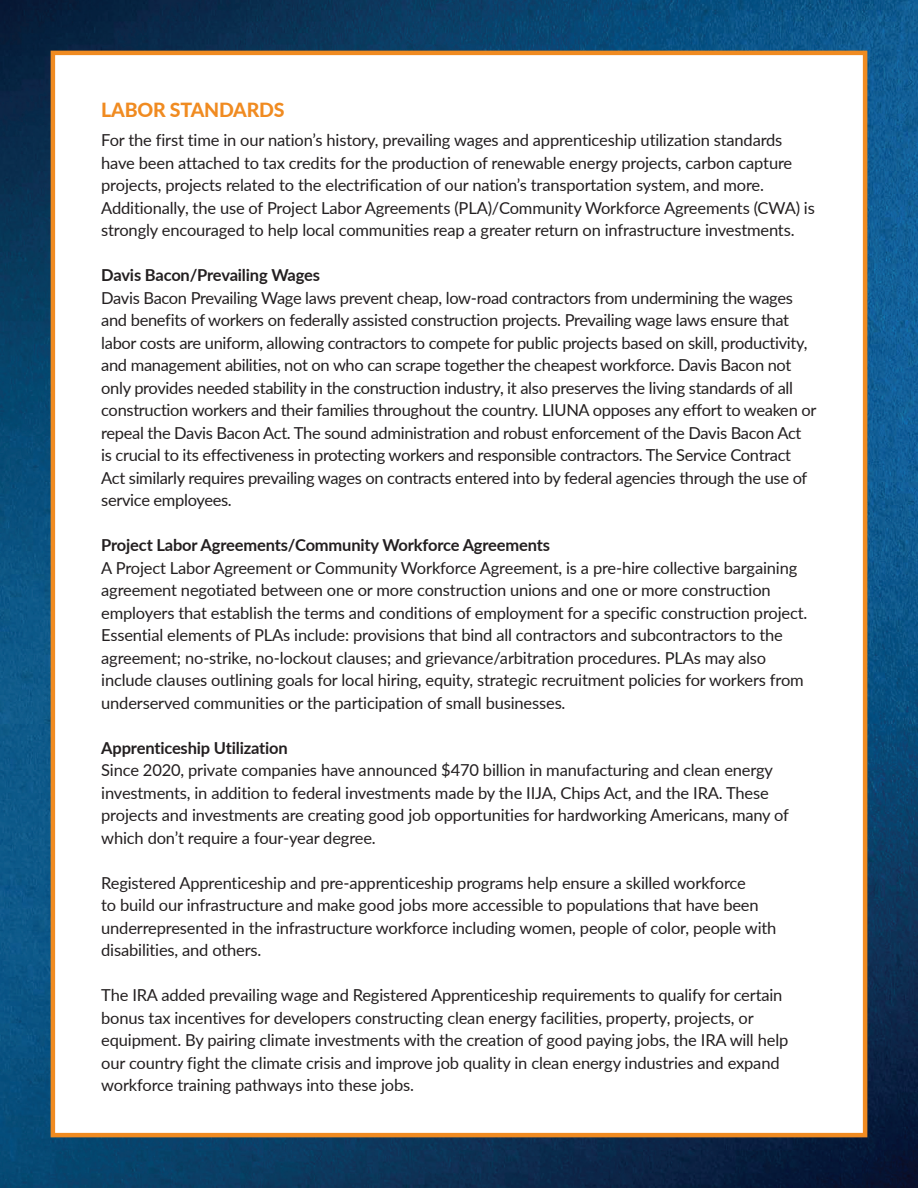
<style>
.page{position:relative;width:918px;height:1188px;background:#fff}
.page>*{position:absolute;margin:0;border:0;box-sizing:border-box;transform-origin:0 0}
.t1{font:800 19.5px "Lato";letter-spacing:-.01em;color:#f08b21}
.t2{font:16.5px/22.5px "Lato";letter-spacing:-.01em;color:#231f20}
.t3{font:700 16.5px "Lato";letter-spacing:-.01em;color:#231f20}
</style>
<div class="page">
<img style="left:0;top:0;width:918px;height:1188px">
<div style="left:51px;top:51px;width:816px;height:1086px;background:#fff;border:4px solid #f08b21"></div>
<p class="t1" style="left:101px;top:95px;width:185px">LABOR STANDARDS</p>
<p class="t2" style="left:101px;top:128px;width:715px">For the first time in our nation’s history, prevailing wages and apprenticeship utilization standards have been attached to tax credits for the production of renewable energy projects, carbon capture projects, projects related to the electrification of our nation’s transportation system, and more.<br>Additionally, the use of Project Labor Agreements (PLA)/Community Workforce Agreements (CWA) is strongly encouraged to help local communities reap a greater return on infrastructure investments.</p>
<p class="t3" style="left:101px;top:263px;width:220px">Davis Bacon/Prevailing Wages</p>
<p class="t2" style="left:101px;top:286px;width:717px">Davis Bacon Prevailing Wage laws prevent cheap, low-road contractors from undermining the wages and benefits of workers on federally assisted construction projects. Prevailing wage laws ensure that labor costs are uniform, allowing contractors to compete for public projects based on skill, productivity, and management abilities, not on who can scrape together the cheapest workforce. Davis Bacon not only provides needed stability in the construction industry, it also preserves the living standards of all construction workers and their families throughout the country. LIUNA opposes any effort to weaken or repeal the Davis Bacon Act. The sound administration and robust enforcement of the Davis Bacon Act<br>is crucial to its effectiveness in protecting workers and responsible contractors. The Service Contract Act similarly requires prevailing wages on contracts entered into by federal agencies through the use of service employees.</p>
<p class="t3" style="left:101px;top:533px;width:450px">Project Labor Agreements/Community Workforce Agreements</p>
<p class="t2" style="left:101px;top:556px;width:708px">A Project Labor Agreement or Community Workforce Agreement, is a pre-hire collective bargaining agreement negotiated between one or more construction unions and one or more construction employers that establish the terms and conditions of employment for a specific construction project.<br>Essential elements of PLAs include: provisions that bind all contractors and subcontractors to the agreement; no-strike, no-lockout clauses; and grievance/arbitration procedures. PLAs may also include clauses outlining goals for local hiring, equity, strategic recruitment policies for workers from underserved communities or the participation of small businesses.</p>
<p class="t3" style="left:101px;top:736px;width:188px">Apprenticeship Utilization</p>
<p class="t2" style="left:101px;top:758px;width:689px">Since 2020, private companies have announced $470 billion in manufacturing and clean energy investments, in addition to federal investments made by the IIJA, Chips Act, and the IRA. These projects and investments are creating good job opportunities for hardworking Americans, many of which don’t require a four-year degree.</p>
<p class="t2" style="left:101px;top:871px;width:677px">Registered Apprenticeship and pre-apprenticeship programs help ensure a skilled workforce<br>to build our infrastructure and make good jobs more accessible to populations that have been underrepresented in the infrastructure workforce including women, people of color, people with disabilities, and others.</p>
<p class="t2" style="left:101px;top:983px;width:689px">The IRA added prevailing wage and Registered Apprenticeship requirements to qualify for certain bonus tax incentives for developers constructing clean energy facilities, property, projects, or equipment. By pairing climate investments with the creation of good paying jobs, the IRA will help our country fight the climate crisis and improve job quality in clean energy industries and expand workforce training pathways into these jobs.</p>
</div>
